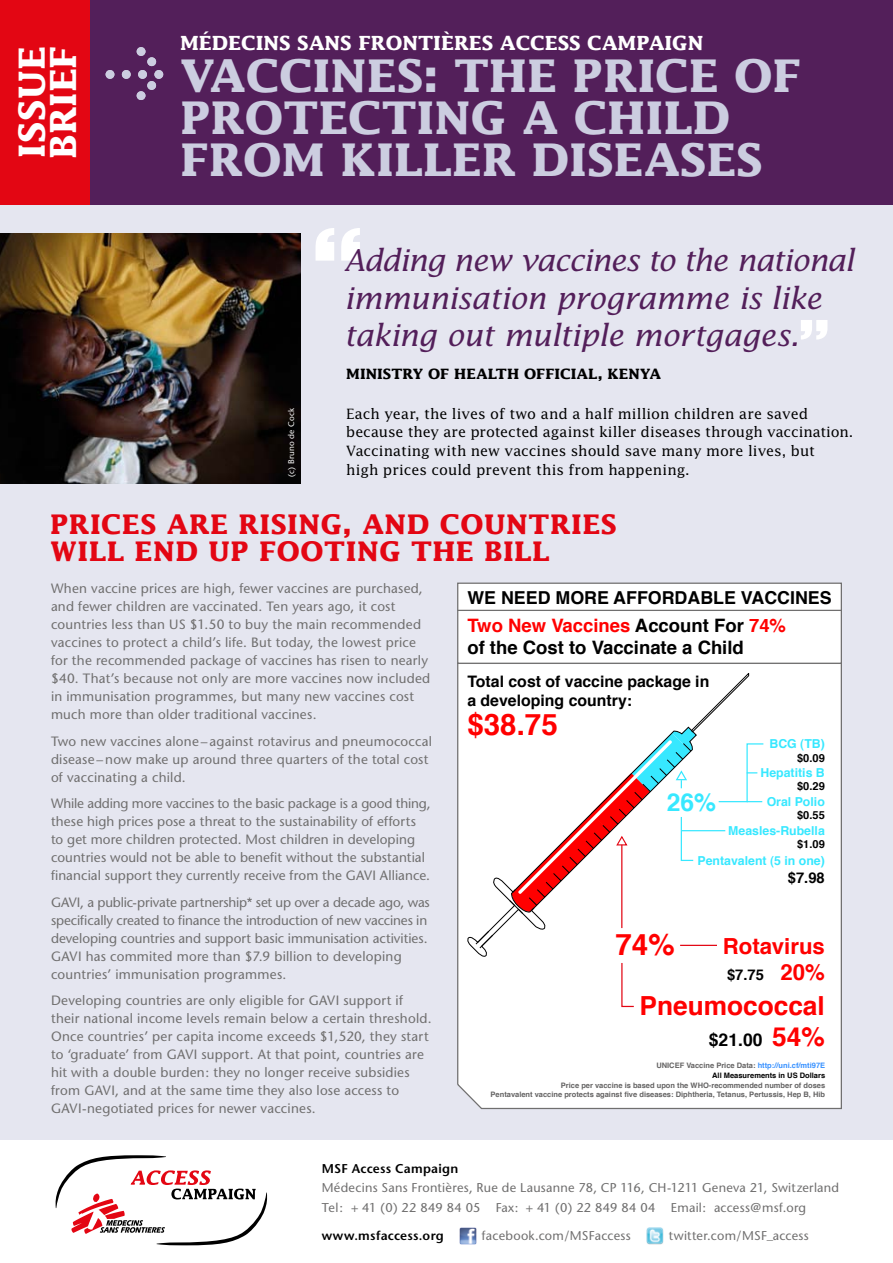
<style>
.page{position:relative;width:893px;height:1263px;background:#fff}
.page>*{position:absolute;margin:0;border:0;box-sizing:border-box;transform-origin:0 0}
.t1{font:700 45px/42px "Lucida";color:#cccde0}
.t2{font:700 36px/31.5px "Lucida";color:#fff}
.t3{font:italic 30px/37.5px "Lucida";letter-spacing:-.02em;color:#531f5a}
.t4{font:700 29.55px "Helvetica";color:#f00}
.t5{font:700 27px/27px "Lucida";letter-spacing:.02em;color:#e30613}
.t6{font:700 26.25px "Helvetica";color:#f00}
.t7{font:700 24.6px "Helvetica";color:#37e8ff}
.t8{font:700 22.2px "Helvetica";color:#f00}
.t9{font:700 19.5px "Lucida";color:#fff}
.t10{font:700 18.45px/22.2px "Helvetica";color:#000}
.t11{font:700 17.85px "Helvetica";color:#000}
.t12{font:700 17.55px "Helvetica";color:#000}
.t13{font:700 15.9px/19px "Helvetica";color:#000}
.t14{font:700 14.85px "Helvetica";color:#000}
.t15{font:14.25px/18.8px "Lucida";color:#000}
.t16{font:700 14.25px "Lucida";color:#000}
.t17{font:13.5px/18px "Stone Sans";letter-spacing:.015em;color:#706f6f}
.t18{font:13.5px/18px "Stone Sans";letter-spacing:-.005em;color:#706f6f}
.t19{font:12.75px/19.5px "Stone Sans";letter-spacing:.02em;color:#706f6f}
.t20{font:600 12.75px "Stone Sans";letter-spacing:.015em;color:#000}
.t21{font:700 12.3px "Helvetica";color:#37e8ff}
.t22{font:700 11.1px "Helvetica";color:#000}
.t23{font:8.25px "Stone Sans";letter-spacing:.03em;color:#fff}
.t24{font:700 7.5px/9.8px "Helvetica";color:#646363;text-align:right}
.t25{font:700 7.5px/9.8px "Helvetica";color:#000;text-align:right}
.s1{color:#f00}
.s2{font-size:22.2px;color:#f00}
.s3{font-size:26.25px;color:#f00}
.s4{color:#646363}
.s5{color:#3791ff}
</style>
<div class="page">
<div style="left:0;top:0;width:893px;height:1140px;background:#e5e6f0"></div>
<div style="left:0;top:0;width:893px;height:204px;background:#531f5a"></div>
<img style="left:459px;top:1227px;width:17px;height:17px">
<img style="left:646px;top:1228px;width:17px;height:17px">
<div style="left:457px;top:664px;width:385px;height:446px;background:#fff"></div>
<div style="left:457px;top:583px;width:385px;height:81px;background:#fff;border:1px solid #706f6f"></div>
<hr style="left:457px;top:610px;width:385px;height:1px;background:#706f6f">
<hr style="left:680px;top:945px;width:37px;height:1px;background:#e30613">
<svg style="left:621px;top:962px;width:14px;height:46px"></svg>
<div style="left:466px;top:726px;width:231px;height:232px;background:#fff"></div>
<svg style="left:475px;top:930px;width:19px;height:19px"></svg>
<svg style="left:509px;top:672px;width:256px;height:242px;background:#f2e3e4"></svg>
<hr style="left:681px;top:830px;width:44px;height:1px;background:#37e8ff">
<img style="left:0;top:234px;width:300px;height:249px">
<svg style="left:316px;top:228px;width:44px;height:33px"></svg>
<svg style="left:801px;top:320px;width:26px;height:20px"></svg>
<svg style="left:56px;top:1155px;width:211px;height:90px"></svg>
<div style="left:106px;top:70px;width:8px;height:9px;background:#cccde0;border-radius:50%"></div>
<div style="left:122px;top:70px;width:9px;height:9px;background:#cccde0;border-radius:50%"></div>
<div style="left:138px;top:70px;width:9px;height:9px;background:#cccde0;border-radius:50%"></div>
<div style="left:154px;top:70px;width:9px;height:9px;background:#cccde0;border-radius:50%"></div>
<div style="left:147px;top:81px;width:9px;height:9px;background:#cccde0;border-radius:50%"></div>
<div style="left:137px;top:91px;width:8px;height:9px;background:#cccde0;border-radius:50%"></div>
<div style="left:147px;top:57px;width:9px;height:9px;background:#cccde0;border-radius:50%"></div>
<div style="left:137px;top:47px;width:8px;height:9px;background:#cccde0;border-radius:50%"></div>
<div style="left:0;top:0;width:89px;height:204px;background:#e30613"></div>
<h2 class="t2" style="left:15px;top:158px;width:114px;rotate:-90deg">ISSUE<br>BRIEF</h2>
<h3 class="t9" style="left:180px;top:32px;width:335px">MÉDECINS SANS FRONTIÈRES ACCESS</h3>
<h3 class="t9" style="left:587px;top:32px;width:116px">CAMPAIGN</h3>
<h1 class="t1" style="left:180px;top:54px;width:619px">VACCINES: THE PRICE OF<br>PROTECTING A CHILD<br>FROM KILLER DISEASES</h1>
<p class="t23" style="left:286px;top:477px;width:70px;rotate:-90deg">(c) Bruno de Cock</p>
<h3 class="t3" style="left:344px;top:241px;width:512px">Adding new vaccines to the national immunisation programme is like taking out multiple mortgages.</h3>
<p class="t16" style="left:346px;top:365px;width:316px">MINISTRY OF HEALTH OFFICIAL, KENYA</p>
<p class="t15" style="left:346px;top:404px;width:509px">Each year, the lives of two and a half million children are saved because they are protected against killer diseases through vaccination.<br>Vaccinating with new vaccines should save many more lives, but</p>
<p class="t15" style="left:346px;top:460px;width:345px">high prices could prevent this from happening.</p>
<h3 class="t5" style="left:50px;top:511px;width:568px">PRICES ARE RISING, AND COUNTRIES<br>WILL END UP FOOTING THE BILL</h3>
<p class="t17" style="left:51px;top:579px;width:381px">When vaccine prices are high, fewer vaccines are purchased, and fewer children are vaccinated. Ten years ago, it cost countries less than US $1.50 to buy the main recommended vaccines to protect a child’s life. But today, the lowest price for the recommended package of vaccines has risen to nearly $40. That’s because not only are more vaccines now included in immunisation programmes, but many new vaccines cost much more than older traditional vaccines.</p>
<p class="t17" style="left:51px;top:732px;width:383px">Two new vaccines alone – against rotavirus and pneumococcal disease –now make up around three quarters of the total cost of vaccinating a child.</p>
<p class="t17" style="left:51px;top:794px;width:381px">While adding more vaccines to the basic package is a good thing, these high prices pose a threat to the sustainability of efforts to get more children protected. Most children in developing countries would not be able to benefit without the substantial financial support they currently receive from the GAVI Alliance.</p>
<p class="t18" style="left:51px;top:893px;width:380px">GAVI, a public-private partnership* set up over a decade ago, was specifically created to finance the introduction of new vaccines in developing countries and support basic immunisation activities.<br>GAVI has commited more than $7.9 billion to developing countries’ immunisation programmes.</p>
<p class="t17" style="left:51px;top:991px;width:382px">Developing countries are only eligible for GAVI support if their national income levels remain below a certain threshold.<br>Once countries’ per capita income exceeds $1,520, they start to ‘graduate’ from GAVI support. At that point, countries are hit with a double burden: they no longer receive subsidies from GAVI, and at the same time they also lose access to GAVI-negotiated prices for newer vaccines.</p>
<h3 class="t11" style="left:467px;top:583px;width:366px">WE NEED MORE AFFORDABLE VACCINES</h3>
<h3 class="t10" style="left:467px;top:614px;width:320px"><span class="s1">Two New Vaccines</span> Account For <span class="s1">74% </span>of the Cost to Vaccinate a Child</h3>
<p class="t13" style="left:467px;top:672px;width:243px">Total cost of vaccine package in a developing country:</p>
<h3 class="t4" style="left:467px;top:701px;width:92px">$38.75</h3>
<p class="t21" style="left:769px;top:734px;width:57px">BCG (TB)</p>
<p class="t22" style="left:797px;top:749px;width:29px">$0.09</p>
<p class="t21" style="left:767px;top:791px;width:60px">Oral Polio</p>
<p class="t22" style="left:797px;top:806px;width:29px">$0.55</p>
<p class="t21" style="left:728px;top:820px;width:98px">Measles-Rubella</p>
<p class="t22" style="left:797px;top:835px;width:29px">$1.09</p>
<p class="t21" style="left:697px;top:851px;width:129px">Pentavalent (5 in one)</p>
<p class="t14" style="left:788px;top:865px;width:39px">$7.98</p>
<p class="t21" style="left:760px;top:763px;width:66px">Hepatitis B</p>
<p class="t22" style="left:797px;top:777px;width:29px">$0.29</p>
<h3 class="t7" style="left:667px;top:782px;width:51px">26%</h3>
<h3 class="t4" style="left:615px;top:921px;width:61px">74%</h3>
<h3 class="t8" style="left:723px;top:928px;width:103px">Rotavirus</h3>
<p class="t14" style="left:727px;top:963px;width:99px">$7.75 <span class="s2">20%</span></p>
<h3 class="t6" style="left:640px;top:984px;width:187px">Pneumococcal</h3>
<p class="t12" style="left:709px;top:1026px;width:117px">$21.00 <span class="s3">54%</span></p>
<p class="t25" style="left:656px;top:1061px;width:170px"><span class="s4">UNICEF Vaccine Price Data:</span> <span class="s5">http://uni.cf/mti97E<br></span>All Measurements in US Dollars</p>
<p class="t24" style="left:491px;top:1080px;width:336px">Price per vaccine is based upon the WHO-recommended number of doses<br>Pentavalent vaccine protects against five diseases: Diphtheria, Tetanus, Pertussis, Hep B, Hib</p>
<p class="t20" style="left:322px;top:1160px;width:138px">MSF Access Campaign</p>
<p class="t19" style="left:322px;top:1178px;width:519px">Médecins Sans Frontières, Rue de Lausanne 78, CP 116, CH-1211 Geneva 21, Switzerland<br>Tel: + 41 (0) 22 849 84 05 Fax: + 41 (0) 22 849 84 04 Email: access@msf.org</p>
<p class="t20" style="left:322px;top:1227px;width:124px">www.msfaccess.org</p>
<p class="t19" style="left:482px;top:1226px;width:151px">facebook.com/MSFaccess</p>
<p class="t19" style="left:669px;top:1226px;width:142px">twitter.com/MSF_access</p>
</div>
